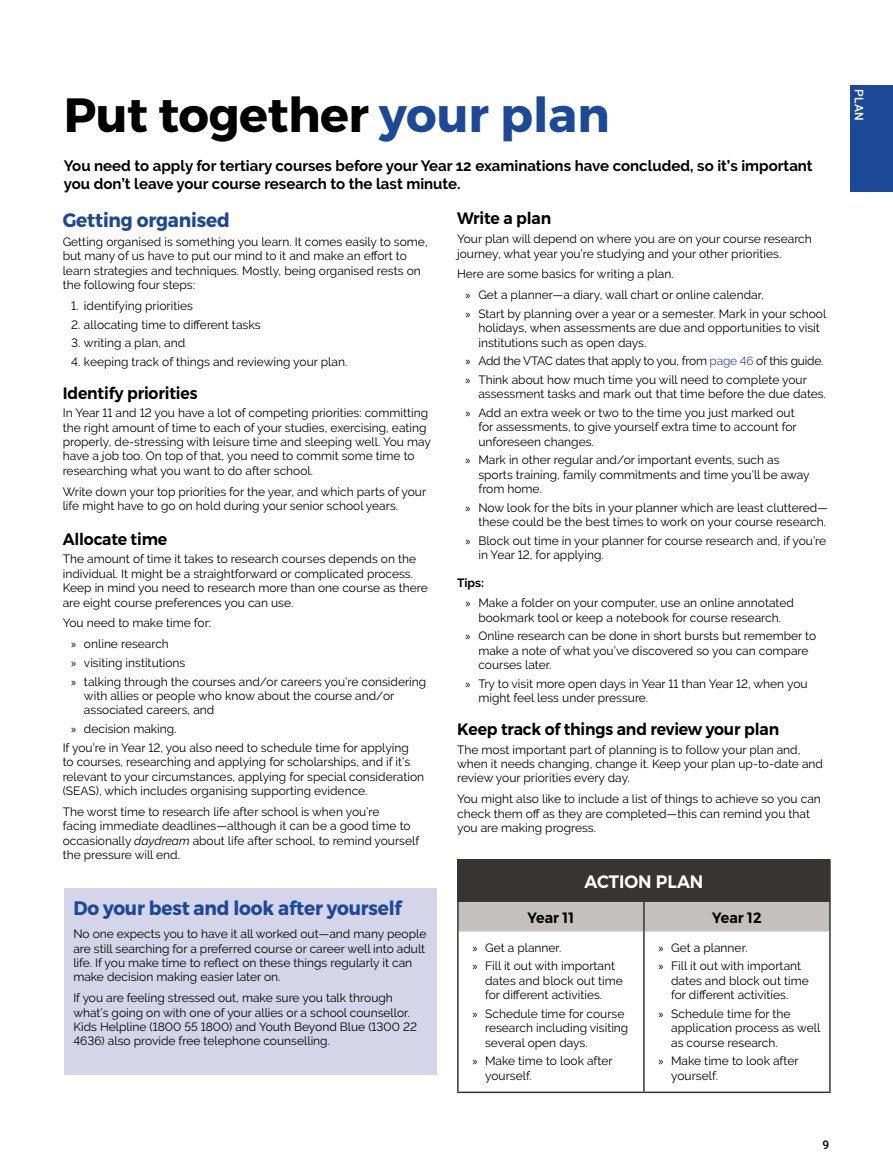
<style>
.page{position:relative;width:893px;height:1170px;background:#fff}
.page>*{position:absolute;margin:0;border:0;box-sizing:border-box;transform-origin:0 0}
.Heading_Title{font:700 48px "Montserrat";letter-spacing:-.01em;color:#000}
.Heading_1{font:700 19.5px "Montserrat";letter-spacing:-.01em;color:#1c4898;scale:.95 1}
.Heading_3{font:600 18px "Montserrat";color:#fff;scale:.95 1}
.Heading_2{font:600 16.5px "Montserrat";letter-spacing:-.01em;color:#000;scale:.95 1}
.Body_Intro_text{font:700 15px/18px "Raleway";color:#000}
.Heading_3-2{font:600 15px "Montserrat";color:#000;scale:.95 1}
.Body_text{font:12px/14.4px "Raleway";color:#000}
.Body_text-2{font:12px "Raleway";letter-spacing:-.02em;color:#000}
.Body_text-3{font:700 12px "Raleway";color:#000}
.t1{font:500 12px "Roboto";color:#fff}
.t2{font:500 12px "Roboto";color:#000}
.s1{color:#1c4898}
.s2{font-family:"Myriad Pro"}
.s3{font-style:italic}
.s4{color:#3a4fa2}
</style>
<div class="page">
<div style="left:850px;top:85px;width:43px;height:106px;background:#1c4898"></div>
<div style="left:65px;top:887px;width:372px;height:187px;background:#d4d5e9"></div>
<div style="left:458px;top:859px;width:372px;height:42px;background:#363534"></div>
<div style="left:459px;top:901px;width:370px;height:30px;background:#c4c0bf"></div>
<svg style="left:459px;top:931px;width:370px;height:1px"></svg>
<hr style="left:457px;top:859px;width:2px;height:42px;background:#363534">
<hr style="left:829px;top:859px;width:2px;height:42px;background:#363534">
<hr style="left:457px;top:901px;width:2px;height:30px;background:#363534">
<hr style="left:643px;top:901px;width:2px;height:30px;background:#363534">
<hr style="left:829px;top:901px;width:2px;height:30px;background:#363534">
<hr style="left:457px;top:931px;width:2px;height:160px;background:#363534">
<hr style="left:457px;top:1091px;width:187px;height:1px;background:#363534">
<hr style="left:643px;top:931px;width:2px;height:160px;background:#363534">
<hr style="left:829px;top:931px;width:2px;height:160px;background:#363534">
<hr style="left:644px;top:1091px;width:187px;height:1px;background:#363534">
<p class="Heading_Title" style="left:64px;top:85px;width:547px">Put together <span class="s1">your plan</span></p>
<p class="Body_Intro_text" style="left:64px;top:157px;width:750px">You need to apply for tertiary courses before your Year 12 examinations have concluded, so it’s important you don’t leave your course research to the last minute.</p>
<p class="Heading_1" style="left:63px;top:208px;width:177px">Getting organised</p>
<p class="Body_text" style="left:63px;top:234px;width:366px">Getting organised is something you learn. It comes easily to some, but many of us have to put our mind to it and make an effort to learn strategies and techniques. Mostly, being organised rests on the following four steps:</p>
<p class="Body_text" style="left:71px;top:298px;width:123px">1. identifying priorities</p>
<p class="Body_text" style="left:71px;top:317px;width:191px">2. allocating time to different tasks</p>
<p class="Body_text" style="left:71px;top:336px;width:116px">3. writing a plan, and</p>
<p class="Body_text" style="left:71px;top:354px;width:278px">4. keeping track of things and reviewing your plan.</p>
<p class="Heading_2" style="left:63px;top:382px;width:143px">Identify priorities</p>
<p class="Body_text" style="left:63px;top:406px;width:370px">In Year 11 and 12 you have a lot of competing priorities: committing the right amount of time to each of your studies, exercising, eating properly, de-stressing with leisure time and sleeping well. You may have a job too. On top of that, you need to commit some time to researching what you want to do after school.</p>
<p class="Body_text" style="left:63px;top:484px;width:365px">Write down your top priorities for the year, and which parts of your life might have to go on hold during your senior school years.</p>
<p class="Heading_2" style="left:63px;top:528px;width:112px">Allocate time</p>
<p class="Body_text" style="left:63px;top:552px;width:367px">The amount of time it takes to research courses depends on the individual. It might be a straightforward or complicated process.<br>Keep in mind you need to research more than one course as there are eight course preferences you can use.</p>
<p class="Body_text" style="left:63px;top:616px;width:150px">You need to make time for:</p>
<p class="Body_text" style="left:71px;top:636px;width:99px"><span class="s2">»</span> online research</p>
<p class="Body_text" style="left:71px;top:655px;width:116px"><span class="s2">»</span> visiting institutions</p>
<p class="Body_text" style="left:84px;top:674px;width:344px;text-indent:-13px"><span class="s2">»</span> talking through the courses and/or careers you’re considering with allies or people who know about the course and/or associated careers, and</p>
<p class="Body_text" style="left:71px;top:721px;width:107px"><span class="s2">»</span> decision making.</p>
<p class="Body_text" style="left:63px;top:740px;width:363px">If you’re in Year 12, you also need to schedule time for applying<br>to courses, researching and applying for scholarships, and if it’s relevant to your circumstances, applying for special consideration (SEAS), which includes organising supporting evidence.</p>
<p class="Body_text" style="left:63px;top:804px;width:358px">The worst time to research life after school is when you’re<br>facing immediate deadlines—although it can be a good time to occasionally <span class="s3">daydream</span> about life after school, to remind yourself the pressure will end.</p>
<p class="Heading_2" style="left:457px;top:208px;width:101px">Write a plan</p>
<p class="Body_text" style="left:457px;top:232px;width:356px">Your plan will depend on where you are on your course research journey, what year you’re studying and your other priorities.</p>
<p class="Body_text" style="left:457px;top:267px;width:218px">Here are some basics for writing a plan.</p>
<p class="Body_text" style="left:466px;top:287px;width:299px"><span class="s2">»</span> Get a planner—a diary, wall chart or online calendar.</p>
<p class="Body_text" style="left:478px;top:306px;width:349px;text-indent:-13px"><span class="s2">»</span> Start by planning over a year or a semester. Mark in your school holidays, when assessments are due and opportunities to visit institutions such as open days.</p>
<p class="Body_text-2" style="left:466px;top:354px;width:359px"><span class="s2">»</span> Add the VTAC dates that apply to you, from <span class="s4">page 46</span> of this guide.</p>
<p class="Body_text" style="left:478px;top:372px;width:349px;text-indent:-13px"><span class="s2">»</span> Think about how much time you will need to complete your assessment tasks and mark out that time before the due dates.</p>
<p class="Body_text" style="left:478px;top:405px;width:320px;text-indent:-13px"><span class="s2">»</span> Add an extra week or two to the time you just marked out for assessments, to give yourself extra time to account for unforeseen changes.</p>
<p class="Body_text" style="left:478px;top:453px;width:333px;text-indent:-13px"><span class="s2">»</span> Mark in other regular and/or important events, such as sports training, family commitments and time you’ll be away from home.</p>
<p class="Body_text" style="left:466px;top:500px;width:364px;text-align:right"><span class="s2">»</span> Now look for the bits in your planner which are least cluttered— these could be the best times to work on your course research.</p>
<p class="Body_text" style="left:478px;top:533px;width:349px;text-indent:-13px"><span class="s2">»</span> Block out time in your planner for course research and, if you’re in Year 12, for applying.</p>
<p class="Body_text-3" style="left:457px;top:575px;width:29px">Tips:</p>
<p class="Body_text" style="left:466px;top:596px;width:330px;text-align:center"><span class="s2">»</span> Make a folder on your computer, use an online annotated bookmark tool or keep a notebook for course research.</p>
<p class="Body_text" style="left:478px;top:629px;width:339px;text-indent:-13px"><span class="s2">»</span> Online research can be done in short bursts but remember to make a note of what you’ve discovered so you can compare courses later.</p>
<p class="Body_text" style="left:478px;top:676px;width:331px;text-indent:-13px"><span class="s2">»</span> Try to visit more open days in Year 11 than Year 12, when you might feel less under pressure.</p>
<p class="Heading_2" style="left:457px;top:718px;width:340px">Keep track of things and review your plan</p>
<p class="Body_text" style="left:457px;top:742px;width:367px">The most important part of planning is to follow your plan and, when it needs changing, change it. Keep your plan up-to-date and review your priorities every day.</p>
<p class="Body_text" style="left:457px;top:791px;width:365px">You might also like to include a list of things to achieve so you can check them off as they are completed—this can remind you that you are making progress.</p>
<p class="Heading_1" style="left:73px;top:896px;width:347px">Do your best and look after yourself</p>
<p class="Body_text" style="left:73px;top:926px;width:355px">No one expects you to have it all worked out—and many people are still searching for a preferred course or career well into adult life. If you make time to reflect on these things regularly it can make decision making easier later on.</p>
<p class="Body_text" style="left:73px;top:990px;width:345px">If you are feeling stressed out, make sure you talk through what’s going on with one of your allies or a school counsellor.<br>Kids Helpline (1800 55 1800) and Youth Beyond Blue (1300 22<br>4636) also provide free telephone counselling.</p>
<p class="Heading_3" style="left:584px;top:870px;width:127px">ACTION PLAN</p>
<p class="Heading_3-2" style="left:528px;top:908px;width:50px">Year 11</p>
<p class="Heading_3-2" style="left:712px;top:908px;width:53px">Year 12</p>
<p class="Body_text" style="left:472px;top:940px;width:91px"><span class="s2">»</span> Get a planner.</p>
<p class="Body_text" style="left:485px;top:958px;width:139px;text-indent:-13px"><span class="s2">»</span> Fill it out with important dates and block out time for different activities.</p>
<p class="Body_text" style="left:485px;top:1006px;width:145px;text-indent:-13px"><span class="s2">»</span> Schedule time for course research including visiting several open days.</p>
<p class="Body_text" style="left:485px;top:1053px;width:129px;text-indent:-13px"><span class="s2">»</span> Make time to look after yourself.</p>
<p class="Body_text" style="left:658px;top:940px;width:91px"><span class="s2">»</span> Get a planner.</p>
<p class="Body_text" style="left:671px;top:958px;width:139px;text-indent:-13px"><span class="s2">»</span> Fill it out with important dates and block out time for different activities.</p>
<p class="Body_text" style="left:671px;top:1006px;width:151px;text-indent:-13px"><span class="s2">»</span> Schedule time for the application process as well as course research.</p>
<p class="Body_text" style="left:671px;top:1053px;width:129px;text-indent:-13px"><span class="s2">»</span> Make time to look after yourself.</p>
<p class="t2" style="left:822px;top:1135px;width:8px">9</p>
<p class="t1" style="left:867px;top:89px;width:32px;rotate:90deg">PLAN</p>
</div>
